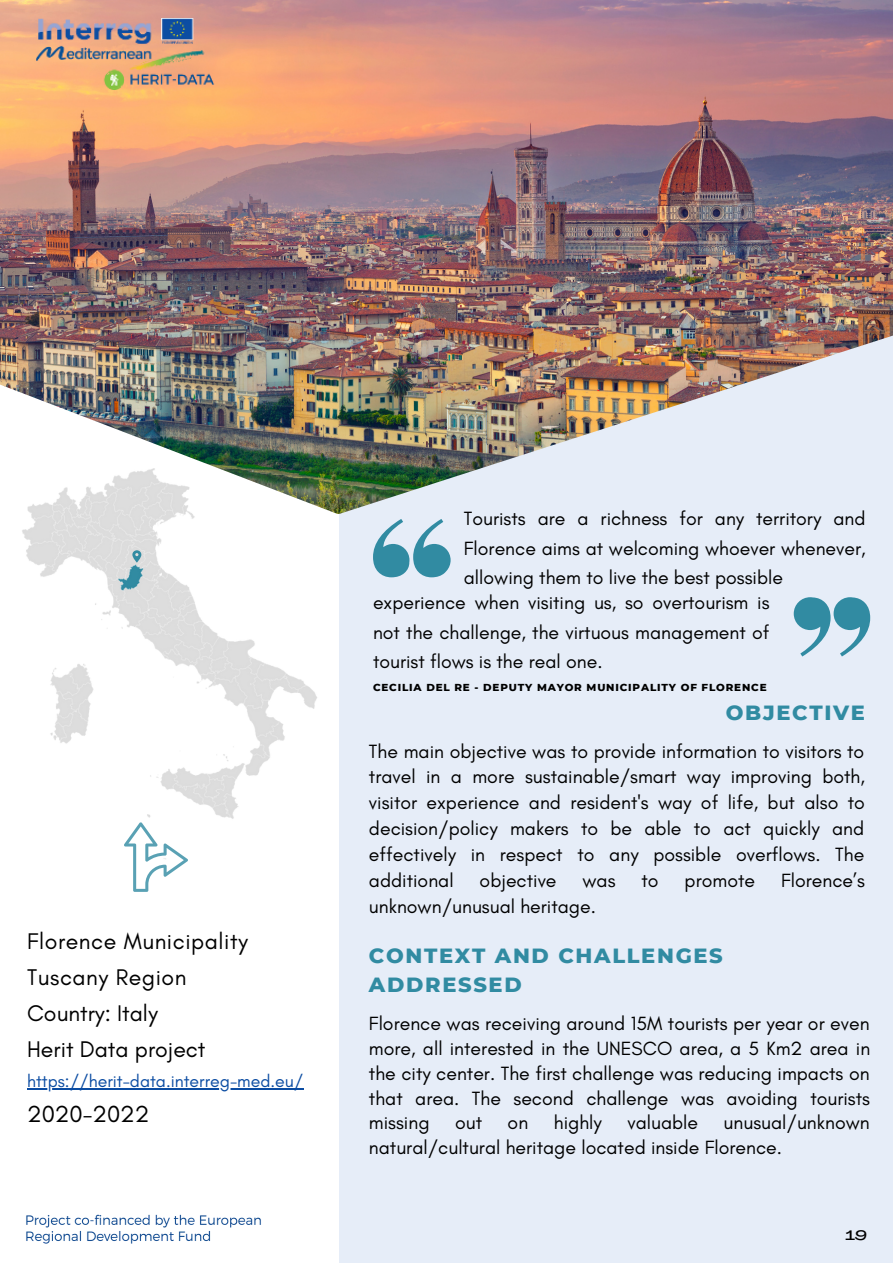
<style>
.page{position:relative;width:893px;height:1264px;background:#fff}
.page>*{position:absolute;margin:0;border:0;box-sizing:border-box;transform-origin:0 0}
.t1{font:23.7px "Glacial Indifference";color:#000}
.t2{font:23.1px/36px "Glacial Indifference";letter-spacing:.025em;color:#000}
.t3{font:800 21px/29.2px "Montserrat";letter-spacing:.08em;color:#318ba2}
.t4{font:19.5px/24.8px "Glacial Indifference";color:#000;text-align:justify}
.t5{font:17.7px "Glacial Indifference";color:#0b4ca2}
.t6{font:500 13.5px "Agrandir Grand";color:#000}
.t7{font:800 10.35px "Montserrat";letter-spacing:.08em;color:#000}
</style>
<div class="page">
<div style="left:0;top:0;width:892px;height:1262px;background:#e6edf8"></div>
<img style="left:0;top:0;width:892px;height:374px">
<img style="left:0;top:374px;width:336px;height:91px">
<img style="left:336px;top:330px;width:556px;height:179px">
<div style="left:0;top:514px;width:339px;height:748px;background:#fff"></div>
<svg style="left:373px;top:519px;width:77px;height:58px"></svg>
<svg style="left:793px;top:597px;width:77px;height:59px"></svg>
<svg style="left:133px;top:865px;width:49px;height:26px"></svg>
<img style="left:37px;top:19px;width:200px;height:71px">
<img style="left:0;top:465px;width:355px;height:400px">
<hr style="left:27px;top:1088px;width:276px;height:1px;background:#0b4ca2">
<svg style="left:132px;top:550px;width:9px;height:12px"></svg>
<img style="left:26px;top:1214px;width:235px;height:30px">
<p class="t2" style="left:27px;top:923px;width:222px">Florence Municipality<br>Tuscany Region<br>Country: Italy<br>Herit Data project</p>
<p class="t5" style="left:27px;top:1070px;width:278px">https://herit-data.interreg-med.eu/</p>
<p class="t1" style="left:27px;top:1099px;width:124px">2020-2022</p>
<p class="t4" style="left:464px;top:504px;width:403px;line-height:29.2px">Tourists are a richness for any territory and Florence aims at welcoming whoever whenever, allowing them to live the best possible</p>
<p class="t4" style="left:373px;top:588px;width:398px;line-height:29.2px">experience when visiting us, so overtourism is not the challenge, the virtuous management of tourist flows is the real one.</p>
<p class="t7" style="left:373px;top:681px;width:395px">CECILIA DEL RE - DEPUTY MAYOR MUNICIPALITY OF FLORENCE</p>
<p class="t3" style="left:725px;top:698px;width:141px">OBJECTIVE</p>
<p class="t4" style="left:369px;top:737px;width:497px;line-height:25.8px">The main objective was to provide information to visitors to travel in a more sustainable/smart way improving both, visitor experience and resident's way of life, but also to decision/policy makers to be able to act quickly and effectively in respect to any possible overflows. The additional</p>
<p class="t4" style="left:479px;top:867px;width:78px">objective</p>
<p class="t4" style="left:582px;top:867px;width:35px">was</p>
<p class="t4" style="left:641px;top:867px;width:19px">to</p>
<p class="t4" style="left:684px;top:867px;width:72px">promote</p>
<p class="t4" style="left:781px;top:867px;width:85px">Florence’s</p>
<p class="t4" style="left:369px;top:893px;width:228px">unknown/unusual heritage.</p>
<p class="t3" style="left:369px;top:941px;width:355px">CONTEXT AND CHALLENGES<br>ADDRESSED</p>
<p class="t4" style="left:369px;top:1011px;width:502px">Florence was receiving around 15M tourists per year or even more, all interested in the UNESCO area, a 5 Km2 area in the city center. The first challenge was reducing impacts on that area. The second challenge was avoiding tourists missing</p>
<p class="t4" style="left:369px;top:1110px;width:502px;text-indent:354px">unusual/unknown natural/cultural heritage located inside Florence.</p>
<p class="t4" style="left:455px;top:1110px;width:29px">out</p>
<p class="t4" style="left:507px;top:1110px;width:22px">on</p>
<p class="t4" style="left:553px;top:1110px;width:50px">highly</p>
<p class="t4" style="left:627px;top:1110px;width:72px">valuable</p>
<p class="t6" style="left:845px;top:1229px;width:23px">19</p>
</div>
